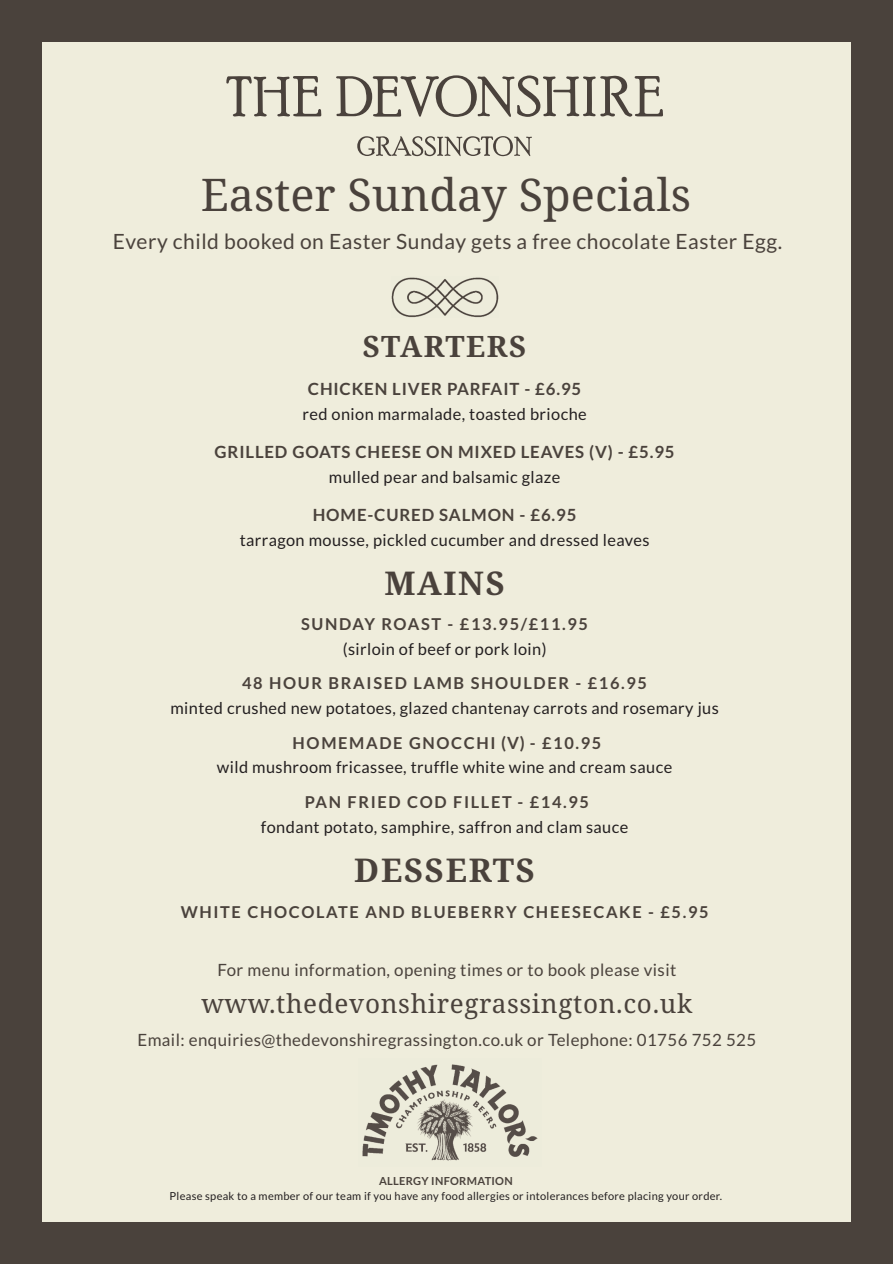
<style>
.page{position:relative;width:893px;height:1264px;background:#fff}
.page>*{position:absolute;margin:0;border:0;box-sizing:border-box;transform-origin:0 0}
.t1{font:45px "Noto Serif";color:#4a423c}
.t2{font:700 32.7px "Noto Serif";letter-spacing:.05em;color:#4a423c}
.t3{font:700 29.4px "Noto Serif";letter-spacing:.05em;color:#4a423c}
.t4{font:26.1px "Noto Serif";letter-spacing:.025em;color:#4a423c}
.t5{font:21px "Lato";letter-spacing:.025em;color:#4a423c}
.t6{font:16.95px "Lato";letter-spacing:.025em;color:#4a423c}
.t7{font:700 16.8px "Lato";letter-spacing:.05em;color:#4a423c}
.t8{font:16.35px/34.5px "Lato";letter-spacing:.025em;color:#231f20;text-align:center}
.t9{font:700 16.35px "Lato";letter-spacing:.1em;color:#4a423c}
.t10{font:11.1px "Lato";letter-spacing:.025em;color:#231f20}
.t11{font:700 11.1px "Lato";letter-spacing:.025em;color:#4a423c}
.s1{font-weight:700;color:#4a423c}
.s2{font-weight:700;font-size:16.8px;color:#4a423c}
</style>
<div class="page">
<div style="left:0;top:0;width:892px;height:1263px;background:#4a423c"></div>
<div style="left:42px;top:42px;width:808px;height:1178px;background:#efeddc"></div>
<img style="left:362px;top:1064px;width:176px;height:97px">
<svg style="left:357px;top:136px;width:175px;height:20px"></svg>
<svg style="left:226px;top:76px;width:95px;height:40px"></svg>
<svg style="left:336px;top:75px;width:327px;height:42px"></svg>
<img style="left:392px;top:277px;width:106px;height:40px">
<h1 class="t1" style="left:201px;top:169px;width:492px">Easter Sunday Specials</h1>
<p class="t5" style="left:113px;top:229px;width:671px">Every child booked on Easter Sunday gets a free chocolate Easter Egg.</p>
<h3 class="t3" style="left:363px;top:330px;width:165px">STARTERS</h3>
<p class="t7" style="left:308px;top:379px;width:275px">CHICKEN LIVER PARFAIT - £6.95</p>
<p class="t8" style="left:302px;top:397px;width:286px">red onion marmalade, toasted brioche</p>
<p class="t7" style="left:214px;top:442px;width:461px">GRILLED GOATS CHEESE ON MIXED LEAVES (V) - £5.95</p>
<p class="t8" style="left:329px;top:460px;width:233px">mulled pear and balsamic glaze</p>
<p class="t7" style="left:313px;top:505px;width:265px">HOME-CURED SALMON - £6.95</p>
<p class="t8" style="left:240px;top:522px;width:411px">tarragon mousse, pickled cucumber and dressed leaves</p>
<h2 class="t2" style="left:384px;top:564px;width:122px">MAINS</h2>
<p class="t9" style="left:301px;top:614px;width:288px">SUNDAY ROAST - £13.95/£11.95</p>
<p class="t8" style="left:342px;top:631px;width:205px">(sirloin of beef or pork loin)</p>
<p class="t9" style="left:242px;top:673px;width:406px">48 HOUR BRAISED LAMB SHOULDER - £16.95</p>
<p class="t8" style="left:170px;top:691px;width:550px">minted crushed new potatoes, glazed chantenay carrots and rosemary jus<br><span class="s1">HOMEMADE GNOCCHI</span> <span class="s2">(V)</span> <span class="s1">- £10.95</span></p>
<p class="t8" style="left:217px;top:750px;width:457px">wild mushroom fricassee, truffle white wine and cream sauce</p>
<p class="t9" style="left:305px;top:792px;width:285px">PAN FRIED COD FILLET - £14.95</p>
<p class="t8" style="left:261px;top:810px;width:369px">fondant potato, samphire, saffron and clam sauce</p>
<h2 class="t2" style="left:354px;top:851px;width:182px">DESSERTS</h2>
<p class="t9" style="left:181px;top:903px;width:529px">WHITE CHOCOLATE AND BLUEBERRY CHEESECAKE - £5.95</p>
<p class="t6" style="left:217px;top:959px;width:460px">For menu information, opening times or to book please visit</p>
<h3 class="t4" style="left:201px;top:988px;width:492px">www.thedevonshiregrassington.co.uk</h3>
<p class="t6" style="left:137px;top:1029px;width:620px">Email: enquiries@thedevonshiregrassington.co.uk or Telephone: 01756 752 525</p>
<p class="t11" style="left:379px;top:1173px;width:135px">ALLERGY INFORMATION</p>
<p class="t10" style="left:169px;top:1189px;width:554px">Please speak to a member of our team if you have any food allergies or intolerances before placing your order.</p>
</div>
